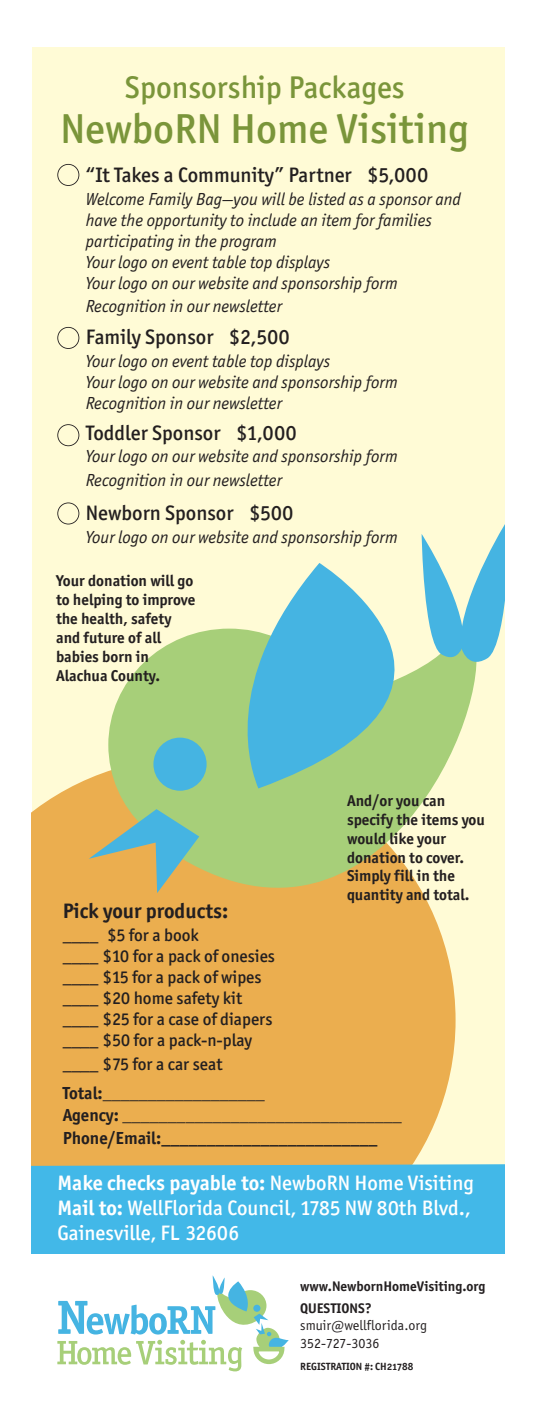
<style>
.page{position:relative;width:552px;height:1418px;background:#fff}
.page>*{position:absolute;margin:0;border:0;box-sizing:border-box;transform-origin:0 0}
.t1{font:500 42px "Officina San ITC";color:#7a953a}
.t2{font:500 31.5px "Officina San ITC";color:#7a953a}
.t3{font:500 21px "Officina San ITC";color:#231f20}
.t4{font:500 21px/25.2px "Officina San ITC";color:#fff}
.t5{font:21px "Officina San ITC Bold OS";color:#fff}
.t6{font:700 21px "Officina San ITC";color:#231f20}
.t7{font:italic 17.5px/21px "Officina San ITC";color:#231f20}
.t8{font:500 17.5px/21px "Officina San ITC";color:#231f20}
.t9{font:17.5px "Officina San ITC";color:#231f20}
.t10{font:17.5px "Officina San ITC Bold OS";color:#231f20}
.t11{font:700 15.75px/18.9px "Officina San ITC";color:#231f20}
.t12{font:14px/18px "Officina San ITC";color:#231f20}
.t13{font:700 14px "Officina San ITC";color:#231f20}
.t14{font:14px "Officina San ITC Bold OS";color:#231f20}
.t15{font:10.5px "Officina San ITC Bold OS";color:#231f20}
.s1{font-family:"Officina San ITC Bold OS";font-weight:400}
.s2{font-weight:400}
.s3{font-family:"Officina San ITC Bold OS"}
.s4{font-family:"Officina San ITC";font-weight:500}
</style>
<div class="page">
<svg style="left:57px;top:1275px;width:231px;height:96px"></svg>
<div style="left:32px;top:47px;width:472px;height:1147px;background:#fffbd6"></div>
<div style="left:32px;top:763px;width:423px;height:352px;background:#ebae4f"></div>
<svg style="left:32px;top:1115px;width:472px;height:138px;background:#80b8b8"></svg>
<div style="left:108px;top:628px;width:242px;height:233px;background:#a7cf79;border-radius:50%"></div>
<svg style="left:163px;top:642px;width:292px;height:344px"></svg>
<div style="left:153px;top:737px;width:53px;height:53px;background:#45b4e2;border-radius:50%"></div>
<svg style="left:218px;top:563px;width:258px;height:225px"></svg>
<svg style="left:89px;top:809px;width:110px;height:84px;background:#aeb382"></svg>
<svg style="left:421px;top:526px;width:83px;height:145px"></svg>
<div style="left:57px;top:164px;width:22px;height:22px;border:2px solid #231f20;border-radius:50%"></div>
<div style="left:57px;top:327px;width:22px;height:22px;border:2px solid #231f20;border-radius:50%"></div>
<div style="left:57px;top:424px;width:22px;height:22px;border:2px solid #231f20;border-radius:50%"></div>
<div style="left:57px;top:502px;width:22px;height:22px;border:2px solid #231f20;border-radius:50%"></div>
<h2 class="t2" style="left:125px;top:76px;width:281px">Sponsorship Packages</h2>
<h1 class="t1" style="left:61px;top:114px;width:409px">NewboRN Home Visiting</h1>
<p class="t3" style="left:86px;top:167px;width:343px">“It Takes a Community” Partner $5,000</p>
<p class="t7" style="left:86px;top:188px;width:376px">Welcome Family Bag—you will be listed as a sponsor and have the opportunity to include an item for families participating in the program<br>Your logo on event table top displays<br>Your logo on our website and sponsorship form</p>
<p class="t7" style="left:86px;top:295px;width:197px">Recognition in our newsletter</p>
<p class="t3" style="left:86px;top:330px;width:205px">Family Sponsor $2,500</p>
<p class="t7" style="left:86px;top:350px;width:313px">Your logo on event table top displays<br>Your logo on our website and sponsorship form<br>Recognition in our newsletter</p>
<p class="t3" style="left:86px;top:425px;width:212px">Toddler Sponsor $1,000</p>
<p class="t7" style="left:86px;top:444px;width:313px;line-height:23.4px">Your logo on our website and sponsorship form<br>Recognition in our newsletter</p>
<p class="t3" style="left:86px;top:505px;width:209px">Newborn Sponsor $500</p>
<p class="t7" style="left:86px;top:526px;width:313px">Your logo on our website and sponsorship form</p>
<p class="t11" style="left:56px;top:571px;width:141px">Your donation will go to helping to improve the health, safety and future of all babies born in<br>Alachua County.</p>
<p class="t11" style="left:347px;top:791px;width:139px">And/or you can specify the items you would like your donation to cover.<br>Simply fill in the quantity and total.</p>
<p class="t6" style="left:63px;top:899px;width:167px">Pick your products:</p>
<p class="t8" style="left:63px;top:926px;width:214px">____ $5 for a book<br>____ $10 for a pack of onesies ____ $15 for a pack of wipes ____ $20 home safety kit ____ $25 for a case of diapers ____ $50 for a pack-n-play</p>
<p class="t8" style="left:63px;top:1050px;width:203px;line-height:29.8px">____ $75 for a car seat<br><span class="s1">Total:</span><span class="s2">__________________</span></p>
<p class="t9" style="left:63px;top:1104px;width:340px"><span class="s3">Agency:</span> _______________________________</p>
<p class="t10" style="left:63px;top:1127px;width:316px">Phone/Email:________________________</p>
<p class="t5" style="left:57px;top:1170px;width:417px">Make checks payable to: <span class="s4">NewboRN Home Visiting</span></p>
<p class="t4" style="left:57px;top:1197px;width:414px"><span class="s1">Mail to:</span> WellFlorida Council, 1785 NW 80th Blvd.,<br>Gainesville, FL 32606</p>
<p class="t13" style="left:300px;top:1278px;width:186px">www.NewbornHomeVisiting.org</p>
<p class="t14" style="left:300px;top:1300px;width:73px">QUESTIONS?</p>
<p class="t12" style="left:300px;top:1316px;width:128px">smuir@wellflorida.org<br>352-727-3036</p>
<p class="t15" style="left:300px;top:1360px;width:115px">REGISTRATION #: CH21788</p>
</div>
